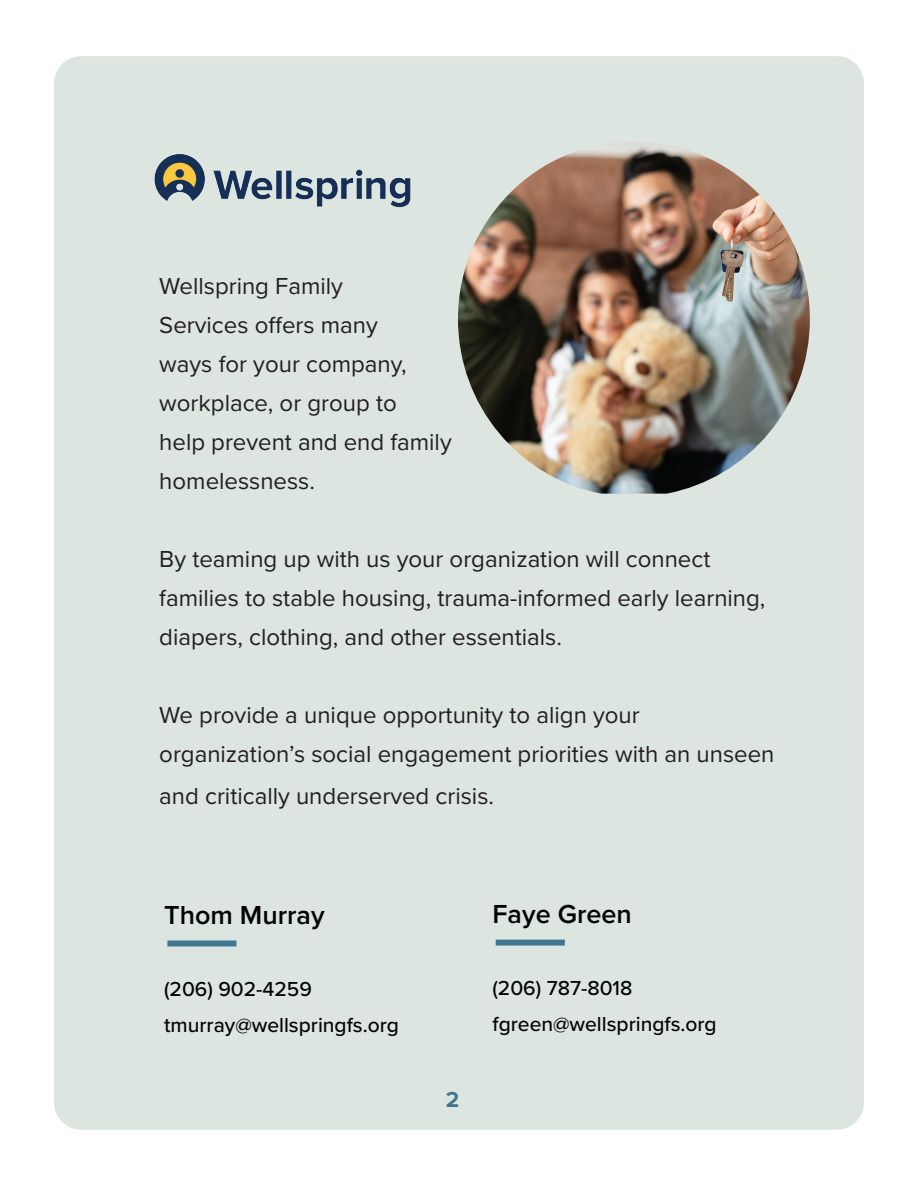
<style>
.page{position:relative;width:918px;height:1188px;background:#fff}
.page>*{position:absolute;margin:0;border:0;box-sizing:border-box;transform-origin:0 0}
.t1{font:600 27px "Proxima Nova";color:#040503}
.t2{font:24px/39px "Proxima Nova";color:#231f20}
.t3{font:700 22.5px "Proxima Nova";color:#3f7690}
.t4{font:500 21px/36px "Proxima Nova";color:#040503}
</style>
<div class="page">
<div style="left:54px;top:56px;width:810px;height:1074px;background:#dce5e0;border-radius:27px"></div>
<img style="left:154px;top:154px;width:257px;height:54px">
<div style="left:167px;top:940px;width:70px;height:6px;background:#3f7690"></div>
<div style="left:496px;top:940px;width:69px;height:6px;background:#3f7690"></div>
<img style="left:458px;top:145px;width:352px;height:349px">
<p class="t2" style="left:159px;top:266px;width:294px">Wellspring Family<br>Services offers many<br>ways for your company, workplace, or group to<br>help prevent and end family homelessness.</p>
<p class="t2" style="left:159px;top:539px;width:608px">By teaming up with us your organization will connect families to stable housing, trauma-informed early learning, diapers, clothing, and other essentials.</p>
<p class="t2" style="left:159px;top:695px;width:617px">We provide a unique opportunity to align your organization’s social engagement priorities with an unseen</p>
<p class="t2" style="left:159px;top:776px;width:336px">and critically underserved crisis.</p>
<p class="t1" style="left:164px;top:895px;width:162px">Thom Murray</p>
<p class="t4" style="left:164px;top:970px;width:236px">(206) 902-4259 tmurray@wellspringfs.org</p>
<p class="t3" style="left:446px;top:1083px;width:15px">2</p>
<p class="t1" style="left:492px;top:894px;width:141px">Faye Green</p>
<p class="t4" style="left:492px;top:969px;width:226px">(206) 787-8018 fgreen@wellspringfs.org</p>
</div>
